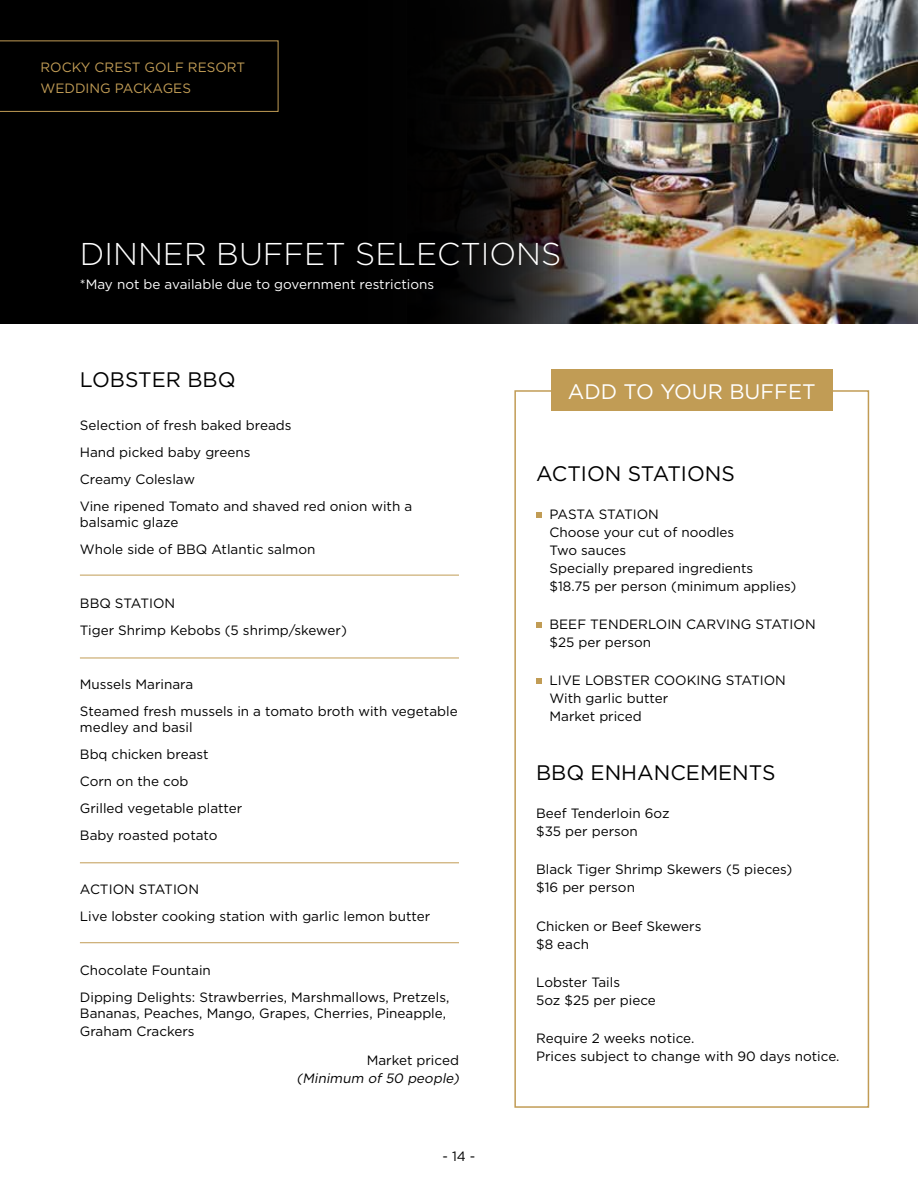
<style>
.page{position:relative;width:918px;height:1188px;background:#fff}
.page>*{position:absolute;margin:0;border:0;box-sizing:border-box;transform-origin:0 0}
.t1{font:300 31.5px "Gotham";color:#fff}
.t2{font:21px "Gotham";color:#000}
.t3{font:21px "Gotham";color:#fff}
.t4{font:13.5px/18px "Gotham";color:#000}
.t5{font:13.5px "Gotham";color:#fff}
.t6{font:13.5px/21px "Gotham";color:#c19c55}
.t7{font:italic 13.5px "Gotham";color:#000}
</style>
<div class="page">
<img style="left:619px;top:0;width:299px;height:324px">
<svg style="left:536px;top:512px;width:5px;height:5px"></svg>
<svg style="left:536px;top:622px;width:5px;height:6px"></svg>
<svg style="left:536px;top:679px;width:5px;height:5px"></svg>
<div style="left:514px;top:390px;width:355px;height:718px;border:2px solid #c19c55"></div>
<svg style="left:270px;top:0;width:349px;height:324px;background:#151311"></svg>
<div style="left:0;top:0;width:270px;height:324px;background:#000"></div>
<svg style="left:0;top:40px;width:278px;height:72px"></svg>
<hr style="left:80px;top:575px;width:379px;height:1px;background:#c19c55">
<hr style="left:80px;top:658px;width:379px;height:1px;background:#c19c55">
<hr style="left:80px;top:862px;width:379px;height:1px;background:#c19c55">
<hr style="left:80px;top:942px;width:379px;height:1px;background:#c19c55">
<div style="left:551px;top:370px;width:282px;height:41px;background:#c19c55"></div>
<p class="t6" style="left:40px;top:56px;width:206px">ROCKY CREST GOLF RESORT<br>WEDDING PACKAGES</p>
<h1 class="t1" style="left:80px;top:234px;width:483px">DINNER BUFFET SELECTIONS</h1>
<p class="t5" style="left:80px;top:276px;width:356px">*May not be available due to government restrictions</p>
<h2 class="t2" style="left:80px;top:366px;width:157px">LOBSTER BBQ</h2>
<p class="t4" style="left:80px;top:411px;width:334px;line-height:27px">Selection of fresh baked breads<br>Hand picked baby greens<br>Creamy Coleslaw<br>Vine ripened Tomato and shaved red onion with a</p>
<p class="t4" style="left:80px;top:508px;width:237px;line-height:27px">balsamic glaze<br>Whole side of BBQ Atlantic salmon</p>
<p class="t4" style="left:80px;top:589px;width:268px;line-height:27px">BBQ STATION<br>Tiger Shrimp Kebobs (5 shrimp/skewer)</p>
<p class="t4" style="left:80px;top:670px;width:379px;line-height:27px">Mussels Marinara<br>Steamed fresh mussels in a tomato broth with vegetable</p>
<p class="t4" style="left:80px;top:714px;width:164px;line-height:27px">medley and basil<br>Bbq chicken breast<br>Corn on the cob<br>Grilled vegetable platter<br>Baby roasted potato</p>
<p class="t4" style="left:80px;top:876px;width:352px;line-height:27px">ACTION STATION<br>Live lobster cooking station with garlic lemon butter</p>
<p class="t4" style="left:80px;top:957px;width:371px;line-height:27px">Chocolate Fountain<br>Dipping Delights: Strawberries, Marshmallows, Pretzels,</p>
<p class="t4" style="left:80px;top:1004px;width:368px">Bananas, Peaches, Mango, Grapes, Cherries, Pineapple,<br>Graham Crackers</p>
<p class="t4" style="left:367px;top:1051px;width:94px">Market priced</p>
<p class="t7" style="left:297px;top:1070px;width:167px">(Minimum of 50 people)</p>
<p class="t4" style="left:442px;top:1147px;width:35px">- 14 -</p>
<h2 class="t3" style="left:568px;top:378px;width:249px">ADD TO YOUR BUFFET</h2>
<h2 class="t2" style="left:536px;top:460px;width:200px">ACTION STATIONS</h2>
<p class="t4" style="left:550px;top:505px;width:248px">PASTA STATION<br>Choose your cut of noodles<br>Two sauces<br>Specially prepared ingredients $18.75 per person (minimum applies)</p>
<p class="t4" style="left:550px;top:615px;width:268px">BEEF TENDERLOIN CARVING STATION $25 per person</p>
<p class="t4" style="left:550px;top:671px;width:238px">LIVE LOBSTER COOKING STATION<br>With garlic butter<br>Market priced</p>
<h2 class="t2" style="left:536px;top:759px;width:241px">BBQ ENHANCEMENTS</h2>
<p class="t4" style="left:536px;top:804px;width:135px">Beef Tenderloin 6oz $35 per person</p>
<p class="t4" style="left:536px;top:860px;width:258px">Black Tiger Shrimp Skewers (5 pieces) $16 per person</p>
<p class="t4" style="left:536px;top:916px;width:167px">Chicken or Beef Skewers $8 each</p>
<p class="t4" style="left:536px;top:973px;width:121px">Lobster Tails<br>5oz $25 per piece</p>
<p class="t4" style="left:536px;top:1029px;width:305px">Require 2 weeks notice.<br>Prices subject to change with 90 days notice.</p>
</div>
